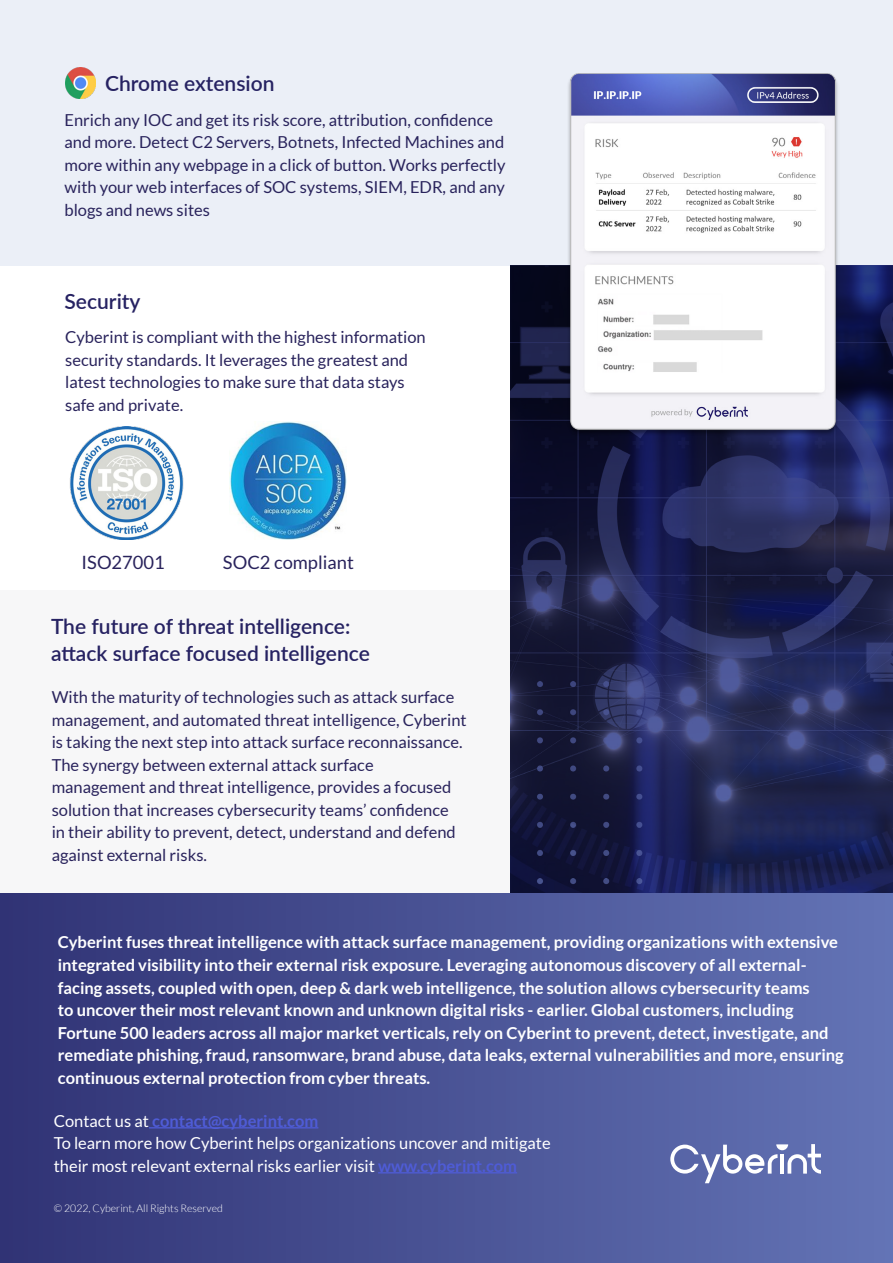
<style>
.page{position:relative;width:893px;height:1263px;background:#fff}
.page>*{position:absolute;margin:0;border:0;box-sizing:border-box;transform-origin:0 0}
.t1{font:600 21px "Lato";color:#262262}
.t2{font:18.3px "Lato";color:#29235c}
.t3{font:700 16.5px/22.5px "Lato";color:#fff}
.t4{font:16.5px/22.5px "Lato";color:#29235c}
.t5{font:16.5px/22.5px "Lato";color:#fff}
.t6{font:700 16.5px "Lato";color:#4f5cd6}
.t7{font:300 10.5px "Lato";color:#fff}
.s1{font-weight:400;color:#fff}
.s2{font-weight:700;color:#4f5cd6}
</style>
<div class="page">
<div style="left:0;top:0;width:893px;height:266px;background:#ebeff7"></div>
<div style="left:0;top:590px;width:893px;height:303px;background:#f7f7f8"></div>
<img style="left:510px;top:265px;width:383px;height:628px">
<img style="left:229px;top:421px;width:117px;height:119px">
<img style="left:70px;top:427px;width:114px;height:113px">
<img style="left:567px;top:73px;width:273px;height:364px">
<img style="left:65px;top:68px;width:31px;height:30px">
<div style="left:0;top:893px;width:893px;height:370px;background:linear-gradient(to right,#303375,#6474b6)"></div>
<hr style="left:149px;top:1127px;width:169px;height:1px;background:#4f5cd6">
<hr style="left:378px;top:1172px;width:139px;height:1px;background:#4f5cd6">
<svg style="left:670px;top:1144px;width:151px;height:39px"></svg>
<p class="t1" style="left:105px;top:68px;width:171px">Chrome extension</p>
<p class="t4" style="left:64px;top:108px;width:443px">Enrich any IOC and get its risk score, attribution, confidence and more. Detect C2 Servers, Botnets, Infected Machines and more within any webpage in a click of button. Works perfectly with your web interfaces of SOC systems, SIEM, EDR, and any blogs and news sites</p>
<p class="t1" style="left:64px;top:286px;width:77px">Security</p>
<p class="t4" style="left:65px;top:326px;width:362px">Cyberint is compliant with the highest information security standards It. leverages the greatest and latest technologies to make sure that data stays safe and private.</p>
<p class="t2" style="left:82px;top:552px;width:85px">ISO27001</p>
<p class="t2" style="left:223px;top:552px;width:132px">SOC2 compliant</p>
<p class="t1" style="left:51px;top:611px;width:301px">The future of threat intelligence:</p>
<p class="t1" style="left:51px;top:638px;width:320px">attack surface focused intelligence</p>
<p class="t4" style="left:52px;top:686px;width:416px">With the maturity of technologies such as attack surface management, and automated threat intelligence, Cyberint is taking the next step into attack surface reconnaissance.<br>The synergy between external attack surface management and threat intelligence, provides a focused solution that increases cybersecurity teams’ confidence<br>in their ability to prevent, detect, understand and defend against external risks.</p>
<p class="t3" style="left:53px;top:928px;width:782px">Cyberint fuses threat intelligence with attack surface management, providing organizations with extensive</p>
<p class="t3" style="left:53px;top:973px;width:753px">facing assets, coupled with open, deep &amp; dark web intelligence, the solution allows cybersecurity teams</p>
<p class="t3" style="left:58px;top:931px;width:782px">Cyberint fuses threat intelligence with attack surface management, providing organizations with extensive</p>
<p class="t3" style="left:58px;top:976px;width:753px">facing assets, coupled with open, deep &amp; dark web intelligence, the solution allows cybersecurity teams</p>
<p class="t3" style="left:53px;top:950px;width:750px">integrated visibility into their external risk exposure. Leveraging autonomous discovery of all external-</p>
<p class="t3" style="left:53px;top:995px;width:787px">to uncover their most relevant known and unknown digital risks - earlier. Global customers, including Fortune 500 leaders across all major market verticals, rely on Cyberint to prevent, detect, investigate, and remediate phishing, fraud, ransomware, brand abuse, data leaks, external vulnerabilities and more, ensuring continuous external protection from cyber threats.</p>
<p class="t3" style="left:58px;top:953px;width:750px">integrated visibility into their external risk exposure. Leveraging autonomous discovery of all external-</p>
<p class="t3" style="left:58px;top:998px;width:787px">to uncover their most relevant known and unknown digital risks - earlier. Global customers, including Fortune 500 leaders across all major market verticals, rely on Cyberint to prevent, detect, investigate, and remediate phishing, fraud, ransomware, brand abuse, data leaks, external vulnerabilities and more, ensuring continuous external protection from cyber threats.</p>
<p class="t6" style="left:54px;top:1111px;width:266px"><span class="s1">Contact us at</span> contact@cyberint.com</p>
<p class="t5" style="left:54px;top:1132px;width:498px">To learn more how Cyberint helps organizations uncover and mitigate their most relevant external risks earlier visit <span class="s2">www.cyberint.com</span></p>
<p class="t7" style="left:54px;top:1203px;width:171px">© 2022, Cyberint, All Rights Reserved</p>
</div>
